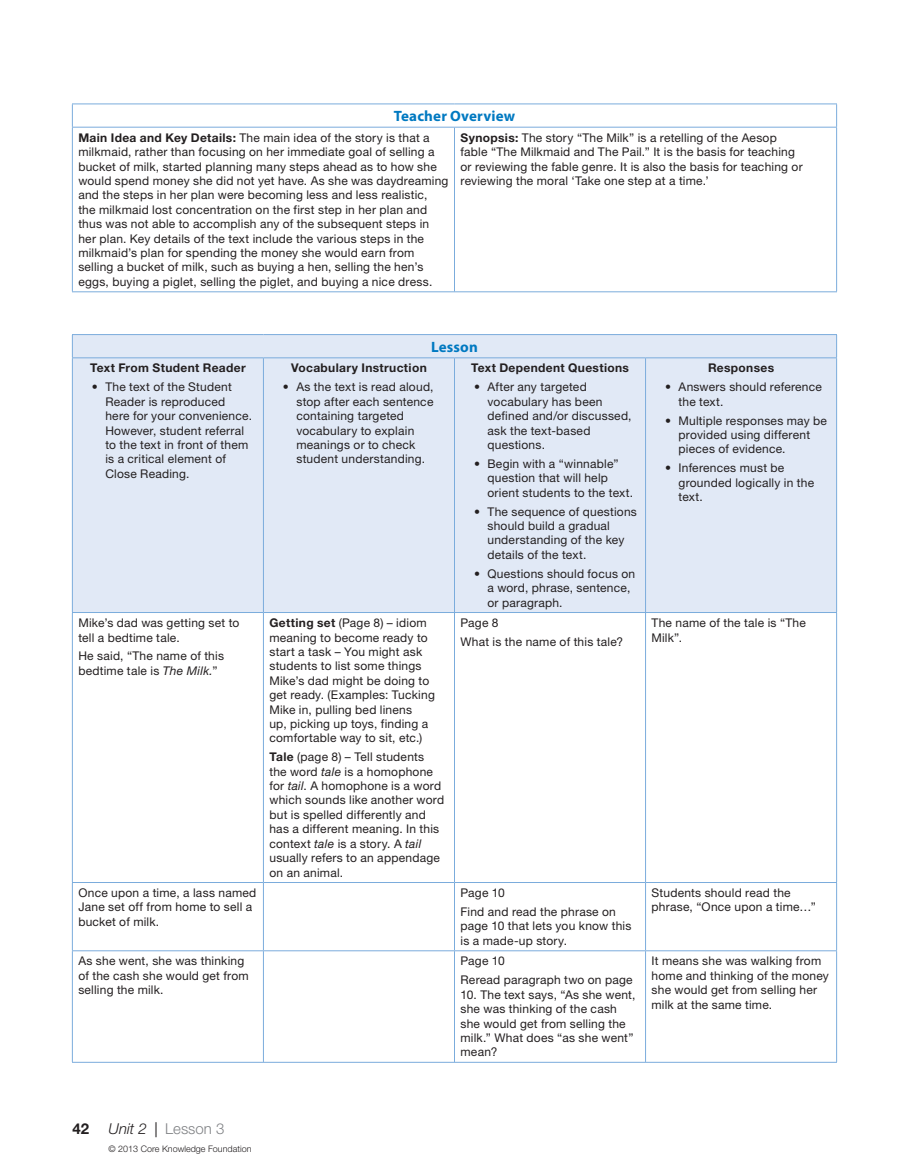
<style>
.page{position:relative;width:918px;height:1175px;background:#fff}
.page>*{position:absolute;margin:0;border:0;box-sizing:border-box;transform-origin:0 0}
.t1{font:700 15px "Myriad Pro";letter-spacing:.01em;color:#0079c1}
.t2{font:300 15px "Helvetica Neue LT Std";color:#808285}
.t3{font:700 15px "Helvetica Neue LT Std";color:#231f20}
.t4{font:12px/14.4px "Helvetica Neue LT Std";letter-spacing:.02em;color:#231f20}
.t5{font:700 12px "Helvetica Neue LT Std";letter-spacing:.03em;color:#231f20}
.t6{font:300 9px "Helvetica Neue LT Std";color:#231f20}
.s1{font-weight:700}
.s2{font-style:italic}
.s3{font-style:italic;color:#231f20}
.s4{font-weight:400;color:#231f20}
</style>
<div class="page">
<svg style="left:836px;top:105px;width:1px;height:22px"></svg>
<hr style="left:72px;top:104px;width:382px;height:1px;background:#7bacdc">
<svg style="left:72px;top:104px;width:1px;height:23px"></svg>
<hr style="left:454px;top:104px;width:383px;height:1px;background:#7bacdc">
<hr style="left:72px;top:127px;width:382px;height:1px;background:#7bacdc">
<hr style="left:72px;top:127px;width:1px;height:164px;background:#7bacdc">
<hr style="left:454px;top:127px;width:383px;height:1px;background:#7bacdc">
<hr style="left:454px;top:127px;width:1px;height:164px;background:#7bacdc">
<hr style="left:836px;top:127px;width:1px;height:164px;background:#7bacdc">
<hr style="left:72px;top:291px;width:765px;height:1px;background:#7bacdc">
<div style="left:73px;top:335px;width:763px;height:277px;background:#e1e9f6"></div>
<svg style="left:836px;top:335px;width:1px;height:22px"></svg>
<hr style="left:72px;top:612px;width:191px;height:1px;background:#7bacdc">
<hr style="left:72px;top:613px;width:1px;height:269px;background:#7bacdc">
<hr style="left:263px;top:613px;width:1px;height:269px;background:#7bacdc">
<hr style="left:454px;top:613px;width:1px;height:269px;background:#7bacdc">
<hr style="left:645px;top:613px;width:1px;height:269px;background:#7bacdc">
<hr style="left:836px;top:613px;width:1px;height:269px;background:#7bacdc">
<hr style="left:72px;top:882px;width:191px;height:1px;background:#7bacdc">
<hr style="left:72px;top:883px;width:1px;height:67px;background:#7bacdc">
<hr style="left:263px;top:882px;width:191px;height:1px;background:#7bacdc">
<hr style="left:263px;top:883px;width:1px;height:67px;background:#7bacdc">
<hr style="left:454px;top:882px;width:192px;height:1px;background:#7bacdc">
<hr style="left:454px;top:883px;width:1px;height:67px;background:#7bacdc">
<hr style="left:646px;top:882px;width:191px;height:1px;background:#7bacdc">
<hr style="left:645px;top:883px;width:1px;height:67px;background:#7bacdc">
<hr style="left:836px;top:883px;width:1px;height:67px;background:#7bacdc">
<hr style="left:72px;top:950px;width:191px;height:1px;background:#7bacdc">
<hr style="left:72px;top:951px;width:1px;height:110px;background:#7bacdc">
<hr style="left:263px;top:950px;width:191px;height:1px;background:#7bacdc">
<hr style="left:263px;top:951px;width:1px;height:110px;background:#7bacdc">
<hr style="left:454px;top:950px;width:192px;height:1px;background:#7bacdc">
<hr style="left:454px;top:951px;width:1px;height:110px;background:#7bacdc">
<hr style="left:646px;top:950px;width:191px;height:1px;background:#7bacdc">
<hr style="left:645px;top:951px;width:1px;height:110px;background:#7bacdc">
<hr style="left:836px;top:951px;width:1px;height:110px;background:#7bacdc">
<hr style="left:72px;top:1061px;width:765px;height:1px;background:#7bacdc">
<hr style="left:72px;top:334px;width:191px;height:1px;background:#7bacdc">
<svg style="left:72px;top:335px;width:1px;height:22px"></svg>
<hr style="left:263px;top:334px;width:574px;height:1px;background:#7bacdc">
<hr style="left:72px;top:357px;width:191px;height:1px;background:#7bacdc">
<hr style="left:72px;top:358px;width:1px;height:254px;background:#7bacdc">
<hr style="left:263px;top:357px;width:191px;height:1px;background:#7bacdc">
<hr style="left:263px;top:358px;width:1px;height:254px;background:#7bacdc">
<hr style="left:454px;top:357px;width:192px;height:1px;background:#7bacdc">
<hr style="left:454px;top:358px;width:1px;height:254px;background:#7bacdc">
<hr style="left:646px;top:357px;width:191px;height:1px;background:#7bacdc">
<hr style="left:645px;top:358px;width:1px;height:254px;background:#7bacdc">
<hr style="left:836px;top:358px;width:1px;height:254px;background:#7bacdc">
<hr style="left:263px;top:612px;width:574px;height:1px;background:#7bacdc">
<p class="t1" style="left:394px;top:106px;width:123px">Teacher Overview</p>
<p class="t4" style="left:78px;top:130px;width:372px"><span class="s1">Main Idea and Key Details:</span> The main idea of the story is that a milkmaid, rather than focusing on her immediate goal of selling a bucket of milk, started planning many steps ahead as to how she would spend money she did not yet have. As she was daydreaming and the steps in her plan were becoming less and less realistic,<br>the milkmaid lost concentration on the first step in her plan and thus was not able to accomplish any of the subsequent steps in her plan. Key details of the text include the various steps in the milkmaid’s plan for spending the money she would earn from selling a bucket of milk, such as buying a hen, selling the hen’s eggs, buying a piglet, selling the piglet, and buying a nice dress.</p>
<p class="t4" style="left:461px;top:130px;width:344px"><span class="s1">Synopsis:</span> The story “The Milk” is a retelling of the Aesop fable “The Milkmaid and The Pail.” It is the basis for teaching or reviewing the fable genre. It is also the basis for teaching or reviewing the moral ‘Take one step at a time.’</p>
<p class="t5" style="left:90px;top:361px;width:157px">Text From Student Reader</p>
<p class="t4" style="left:105px;top:380px;width:148px;text-indent:-14px">• The text of the Student<br>Reader is reproduced here for your convenience.<br>However, student referral to the text in front of them is a critical element of<br>Close Reading.</p>
<p class="t4" style="left:78px;top:615px;width:163px">Mike’s dad was getting set to tell a bedtime tale.</p>
<p class="t4" style="left:78px;top:649px;width:147px">He said, “The name of this bedtime tale is <span class="s2">The Milk.</span>”</p>
<p class="t1" style="left:431px;top:337px;width:48px">Lesson</p>
<p class="t5" style="left:291px;top:361px;width:137px">Vocabulary Instruction</p>
<p class="t4" style="left:296px;top:380px;width:139px;text-indent:-14px">• As the text is read aloud, stop after each sentence containing targeted vocabulary to explain meanings or to check student understanding.</p>
<p class="t5" style="left:471px;top:361px;width:160px">Text Dependent Questions</p>
<p class="t4" style="left:488px;top:380px;width:146px;text-indent:-14px">• After any targeted vocabulary has been defined and/or discussed, ask the text-based questions.</p>
<p class="t4" style="left:488px;top:456px;width:147px;text-indent:-14px">• Begin with a “winnable” question that will help orient students to the text.</p>
<p class="t4" style="left:488px;top:504px;width:151px;text-indent:-14px">• The sequence of questions should build a gradual understanding of the key details of the text.</p>
<p class="t4" style="left:488px;top:566px;width:149px;text-indent:-14px">• Questions should focus on a word, phrase, sentence, or paragraph.</p>
<p class="t5" style="left:708px;top:361px;width:68px">Responses</p>
<p class="t4" style="left:679px;top:380px;width:145px;text-indent:-14px">• Answers should reference the text.</p>
<p class="t4" style="left:679px;top:413px;width:150px;text-indent:-14px">• Multiple responses may be provided using different pieces of evidence.</p>
<p class="t4" style="left:679px;top:461px;width:137px;text-indent:-14px">• Inferences must be grounded logically in the text.</p>
<p class="t4" style="left:269px;top:615px;width:167px"><span class="s1">Getting set</span> (Page 8) – idiom meaning to become ready to start a task – You might ask students to list some things<br>Mike’s dad might be doing to get ready. (Examples: Tucking<br>Mike in, pulling bed linens<br>up, picking up toys, finding a comfortable way to sit, etc.)</p>
<p class="t4" style="left:269px;top:749px;width:176px"><span class="s1">Tale</span> (page 8) – Tell students the word <span class="s2">tale</span> is a homophone for <span class="s2">tail</span>. A homophone is a word which sounds like another word but is spelled differently and has a different meaning. In this context <span class="s2">tale</span> is a story. A <span class="s2">tail </span>usually refers to an appendage on an animal.</p>
<p class="t4" style="left:460px;top:613px;width:164px;line-height:18.9px">Page 8<br>What is the name of this tale?</p>
<p class="t4" style="left:652px;top:615px;width:156px">The name of the tale is “The<br>Milk”.</p>
<p class="t4" style="left:78px;top:885px;width:180px">Once upon a time, a lass named<br>Jane set off from home to sell a bucket of milk.</p>
<p class="t4" style="left:461px;top:883px;width:157px;line-height:18.9px">Page 10<br>Find and read the phrase on</p>
<p class="t4" style="left:461px;top:918px;width:172px">page 10 that lets you know this is a made-up story.</p>
<p class="t4" style="left:78px;top:953px;width:172px">As she went, she was thinking of the cash she would get from selling the milk.</p>
<p class="t4" style="left:461px;top:951px;width:174px;line-height:18.9px">Page 10<br>Reread paragraph two on page</p>
<p class="t4" style="left:461px;top:987px;width:177px">10. The text says, “As she went, she was thinking of the cash she would get from selling the milk.” What does “as she went” mean?</p>
<p class="t4" style="left:652px;top:885px;width:166px">Students should read the phrase, “Once upon a time…”</p>
<p class="t4" style="left:652px;top:953px;width:179px">It means she was walking from home and thinking of the money she would get from selling her milk at the same time.</p>
<p class="t3" style="left:73px;top:1119px;width:18px">42</p>
<p class="t2" style="left:109px;top:1119px;width:117px"><span class="s3">Unit 2</span> <span class="s4">|</span> Lesson 3</p>
<p class="t6" style="left:109px;top:1143px;width:144px">© 2013 Core Knowledge Foundation</p>
</div>
